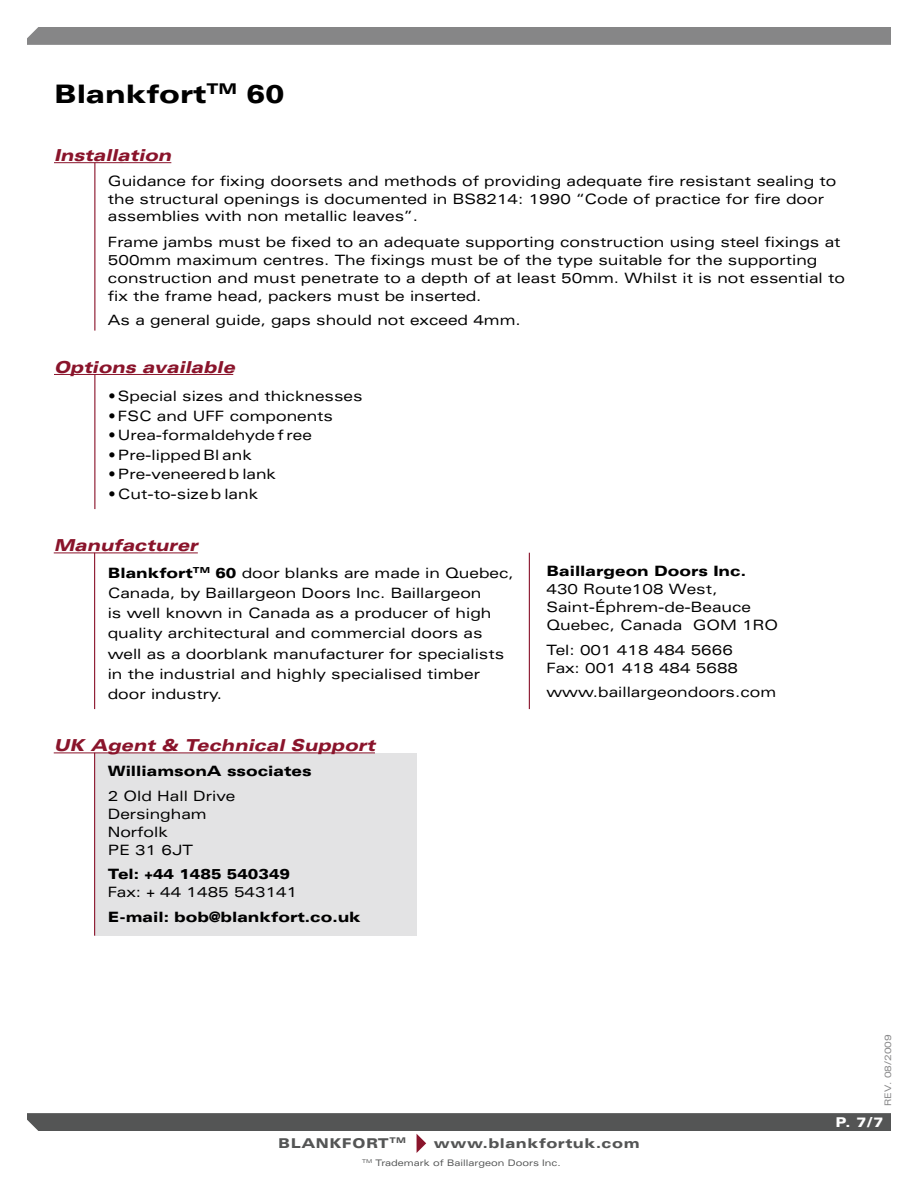
<style>
.page{position:relative;width:918px;height:1188px;background:#fff}
.page>*{position:absolute;margin:0;border:0;box-sizing:border-box;transform-origin:0 0}
.t1{font:900 expanded 25.5px "Univers";color:#000}
.t2{font:italic 900 expanded 16.5px "Univers";color:#8a142b}
.t3{font:expanded 14.25px/18px "Univers";color:#000}
.t4{font:900 expanded 14.25px "Univers";color:#000}
.t5{font:900 expanded 13.5px "Univers";letter-spacing:.04em;color:#545555}
.t6{font:900 expanded 13.5px "Univers";color:#fff}
.t7{font:expanded 9px "Univers";color:#545555}
.t8{font:expanded 9px "Univers";color:#868687}
.s1{font-weight:900}
</style>
<div class="page">
<div style="left:27px;top:27px;width:864px;height:18px;background:#868687"></div>
<svg style="left:27px;top:1113px;width:864px;height:40px"></svg>
<div style="left:95px;top:753px;width:322px;height:183px;background:#e3e3e4"></div>
<hr style="left:54px;top:162px;width:117px;height:1px;background:#8a142b">
<hr style="left:94px;top:162px;width:1px;height:169px;background:#8a142b">
<hr style="left:54px;top:552px;width:144px;height:1px;background:#8a142b">
<hr style="left:54px;top:752px;width:321px;height:1px;background:#8a142b">
<hr style="left:94px;top:753px;width:1px;height:183px;background:#8a142b">
<hr style="left:94px;top:553px;width:1px;height:156px;background:#8a142b">
<hr style="left:529px;top:553px;width:1px;height:156px;background:#8a142b">
<hr style="left:54px;top:374px;width:179px;height:1px;background:#8a142b">
<hr style="left:94px;top:374px;width:1px;height:135px;background:#8a142b">
<h1 class="t1" style="left:54px;top:79px;width:232px">Blankfort<sup>TM</sup> 60</h1>
<p class="t2" style="left:54px;top:146px;width:119px">Installation</p>
<p class="t3" style="left:108px;top:172px;width:730px;line-height:17.5px">Guidance for fixing doorsets and methods of providing adequate fire resistant sealing to the structural openings is documented in BS8214: 1990 “Code of practice for fire door assemblies with non metallic leaves”.</p>
<p class="t3" style="left:108px;top:232px;width:738px">Frame jambs must be fixed to an adequate supporting construction using steel fixings at 500mm maximum centres. The fixings must be of the type suitable for the supporting construction and must penetrate to a depth of at least 50mm. Whilst it is not essential to fix the frame head, packers must be inserted.</p>
<p class="t3" style="left:108px;top:311px;width:414px">As a general guide, gaps should not exceed 4mm.</p>
<p class="t2" style="left:54px;top:357px;width:182px">Options available</p>
<p class="t3" style="left:108px;top:387px;width:256px">• Special sizes and thicknesses</p>
<p class="t3" style="left:108px;top:406px;width:226px">• FSC and UFF components</p>
<p class="t3" style="left:108px;top:426px;width:205px">• Urea-formaldehyde f ree</p>
<p class="t3" style="left:108px;top:445px;width:145px">• Pre-lipped Bl ank</p>
<p class="t3" style="left:108px;top:465px;width:169px">• Pre-veneered b lank</p>
<p class="t3" style="left:108px;top:484px;width:151px">• Cut-to-size b lank</p>
<p class="t2" style="left:54px;top:536px;width:146px">Manufacturer</p>
<p class="t3" style="left:108px;top:563px;width:407px;line-height:20.1px"><span class="s1">Blankfort</span><sup>TM</sup> <span class="s1">60</span> door blanks are made in Quebec, Canada, by Baillargeon Doors Inc. Baillargeon<br>is well known in Canada as a producer of high quality architectural and commercial doors as well as a doorblank manufacturer for specialists in the industrial and highly specialised timber door industry.</p>
<p class="t2" style="left:54px;top:736px;width:323px">UK Agent &amp; Technical Support</p>
<p class="t4" style="left:108px;top:763px;width:205px">Williamson A ssociates</p>
<p class="t3" style="left:108px;top:786px;width:129px">2 Old Hall Drive<br>Dersingham<br>Norfolk<br>PE 31 6JT</p>
<p class="t4" style="left:108px;top:866px;width:184px">Tel: +44 1485 540349</p>
<p class="t3" style="left:108px;top:883px;width:191px">Fax: + 44 1485 543141</p>
<p class="t4" style="left:108px;top:909px;width:255px">E-mail: bob@blankfort.co.uk</p>
<p class="t4" style="left:547px;top:563px;width:201px">Baillargeon Doors Inc.</p>
<p class="t3" style="left:547px;top:580px;width:233px">430 Route108 West,<br>Saint-Éphrem-de-Beauce<br>Quebec, Canada GOM 1RO</p>
<p class="t3" style="left:547px;top:640px;width:193px">Tel: 001 418 484 5666<br>Fax: 001 418 484 5688</p>
<p class="t3" style="left:547px;top:683px;width:231px">www.baillargeondoors.com</p>
<p class="t5" style="left:278px;top:1135px;width:129px">BLANKFORT<sup>TM</sup></p>
<p class="t5" style="left:434px;top:1135px;width:207px">www.blankfortuk.com</p>
<p class="t7" style="left:362px;top:1158px;width:200px"><sup>TM</sup> Trademark of Baillargeon Doors Inc.</p>
<p class="t8" style="left:883px;top:1106px;width:73px;rotate:-90deg">REV. 08/2009</p>
<p class="t6" style="left:836px;top:1114px;width:49px">P. 7/7</p>
</div>
